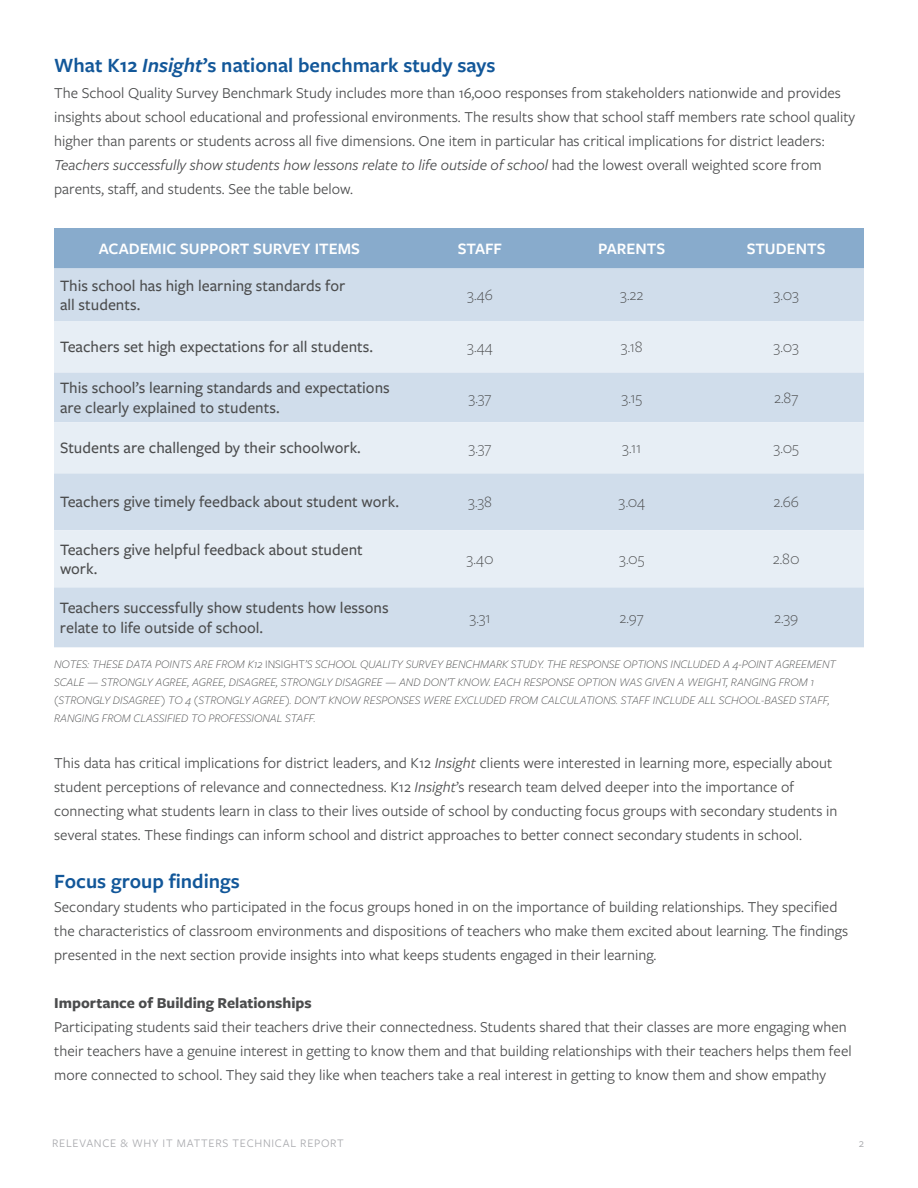
<style>
.page{position:relative;width:918px;height:1188px;background:#fff}
.page>*{position:absolute;margin:0;border:0;box-sizing:border-box;transform-origin:0 0}
.body{font:600 21px "Freight Sans Pro";color:#125799}
.t1{font:500 16.5px/19.5px "Freight Sans Pro";color:#4b4c4d}
.t2{font:300 16.5px "Freight Sans Pro";color:#4b4c4d}
.t3{font:600 16.5px "Freight Sans Pro";color:#fff}
.body-2{font:15.75px/24px "Freight Sans Pro";color:#4b4c4d}
.body-3{font:italic 300 12px/18px "Freight Sans Pro";color:#4b4c4d}
.t4{font:12px "Freight Sans Pro";letter-spacing:.06em;color:#a8a9ad}
.s1{font-style:italic}
.s2{font-style:normal}
.s3{font-weight:700}
</style>
<div class="page">
<svg style="left:54px;top:228px;width:810px;height:145px;background:#c4d5e5"></svg>
<div style="left:54px;top:373px;width:810px;height:274px;background:#d0ddeb"></div>
<svg style="left:54px;top:422px;width:810px;height:165px;background:#dfe8f1"></svg>
<p class="body" style="left:54px;top:51px;width:443px">What K12 <span class="s1">Insight</span>’s national benchmark study says</p>
<p class="body-2" style="left:54px;top:80px;width:803px">The School Quality Survey Benchmark Study includes more than 16,000 responses from stakeholders nationwide and provides insights about school educational and professional environments. The results show that school staff members rate school quality higher than parents or students across all five dimensions. One item in particular has critical implications for district leaders:<br><span class="s1">Teachers successfully show students how lessons relate to life outside of school</span> had the lowest overall weighted score from parents, staff, and students. See the table below.</p>
<p class="t3" style="left:99px;top:237px;width:263px">ACADEMIC SUPPORT SURVEY ITEMS</p>
<p class="t3" style="left:458px;top:237px;width:46px">STAFF</p>
<p class="t3" style="left:598px;top:237px;width:69px">PARENTS</p>
<p class="t3" style="left:747px;top:237px;width:80px">STUDENTS</p>
<p class="t1" style="left:60px;top:275px;width:287px">This school has high learning standards for all students.</p>
<p class="t2" style="left:467px;top:284px;width:27px">3.46</p>
<p class="t2" style="left:620px;top:284px;width:25px">3.22</p>
<p class="t2" style="left:774px;top:284px;width:27px">3.03</p>
<p class="t1" style="left:60px;top:337px;width:315px">Teachers set high expectations for all students.</p>
<p class="t2" style="left:467px;top:336px;width:27px">3.44</p>
<p class="t2" style="left:621px;top:336px;width:23px">3.18</p>
<p class="t2" style="left:774px;top:336px;width:27px">3.03</p>
<p class="t1" style="left:60px;top:378px;width:331px">This school’s learning standards and expectations are clearly explained to students.</p>
<p class="t2" style="left:469px;top:387px;width:24px">3.37</p>
<p class="t2" style="left:621px;top:387px;width:22px">3.15</p>
<p class="t2" style="left:774px;top:387px;width:26px">2.87</p>
<p class="t1" style="left:60px;top:438px;width:302px">Students are challenged by their schoolwork.</p>
<p class="t2" style="left:469px;top:437px;width:24px">3.37</p>
<p class="t2" style="left:622px;top:437px;width:21px">3.11</p>
<p class="t2" style="left:774px;top:437px;width:27px">3.05</p>
<p class="t1" style="left:60px;top:492px;width:340px">Teachers give timely feedback about student work.</p>
<p class="t2" style="left:468px;top:491px;width:25px">3.38</p>
<p class="t2" style="left:619px;top:491px;width:28px">3.04</p>
<p class="t2" style="left:774px;top:491px;width:27px">2.66</p>
<p class="t1" style="left:60px;top:539px;width:304px">Teachers give helpful feedback about student work.</p>
<p class="t2" style="left:466px;top:548px;width:29px">3.40</p>
<p class="t2" style="left:619px;top:548px;width:27px">3.05</p>
<p class="t2" style="left:773px;top:548px;width:28px">2.80</p>
<p class="t1" style="left:60px;top:597px;width:330px">Teachers successfully show students how lessons relate to life outside of school.</p>
<p class="t2" style="left:470px;top:607px;width:23px">3.31</p>
<p class="t2" style="left:620px;top:607px;width:26px">2.97</p>
<p class="t2" style="left:774px;top:607px;width:26px">2.39</p>
<p class="body-3" style="left:54px;top:655px;width:783px">NOTES: THESE DATA POINTS ARE FROM K12 <span class="s2">INSIGHT</span>’S SCHOOL QUALITY SURVEY BENCHMARK STUDY. THE RESPONSE OPTIONS INCLUDED A 4-POINT AGREEMENT SCALE — STRONGLY AGREE, AGREE, DISAGREE, STRONGLY DISAGREE — AND DON’T KNOW. EACH RESPONSE OPTION WAS GIVEN A WEIGHT, RANGING FROM 1 (STRONGLY DISAGREE) TO 4 (STRONGLY AGREE). DON’T KNOW RESPONSES WERE EXCLUDED FROM CALCULATIONS. STAFF INCLUDE ALL SCHOOL-BASED STAFF, RANGING FROM CLASSIFIED TO PROFESSIONAL STAFF.</p>
<p class="body-2" style="left:54px;top:750px;width:785px">This data has critical implications for district leaders, and K12 <span class="s1">Insight</span> clients were interested in learning more, especially about student perceptions of relevance and connectedness. K12 <span class="s1">Insight</span>’s research team delved deeper into the importance of connecting what students learn in class to their lives outside of school by conducting focus groups with secondary students in several states. These findings can inform school and district approaches to better connect secondary students in school.</p>
<p class="body" style="left:54px;top:867px;width:187px">Focus group findings</p>
<p class="body-2" style="left:54px;top:894px;width:796px">Secondary students who participated in the focus groups honed in on the importance of building relationships. They specified the characteristics of classroom environments and dispositions of teachers who make them excited about learning. The findings presented in the next section provide insights into what keeps students engaged in their learning.</p>
<p class="body-2" style="left:54px;top:990px;width:799px"><span class="s3">Importance of Building Relationships<br></span>Participating students said their teachers drive their connectedness. Students shared that their classes are more engaging when their teachers have a genuine interest in getting to know them and that building relationships with their teachers helps them feel more connected to school. They said they like when teachers take a real interest in getting to know them and show empathy</p>
<p class="t4" style="left:52px;top:1135px;width:293px">RELEVANCE &amp; WHY IT MATTERS TECHNICAL REPORT</p>
<p class="t4" style="left:859px;top:1135px;width:7px">2</p>
</div>
